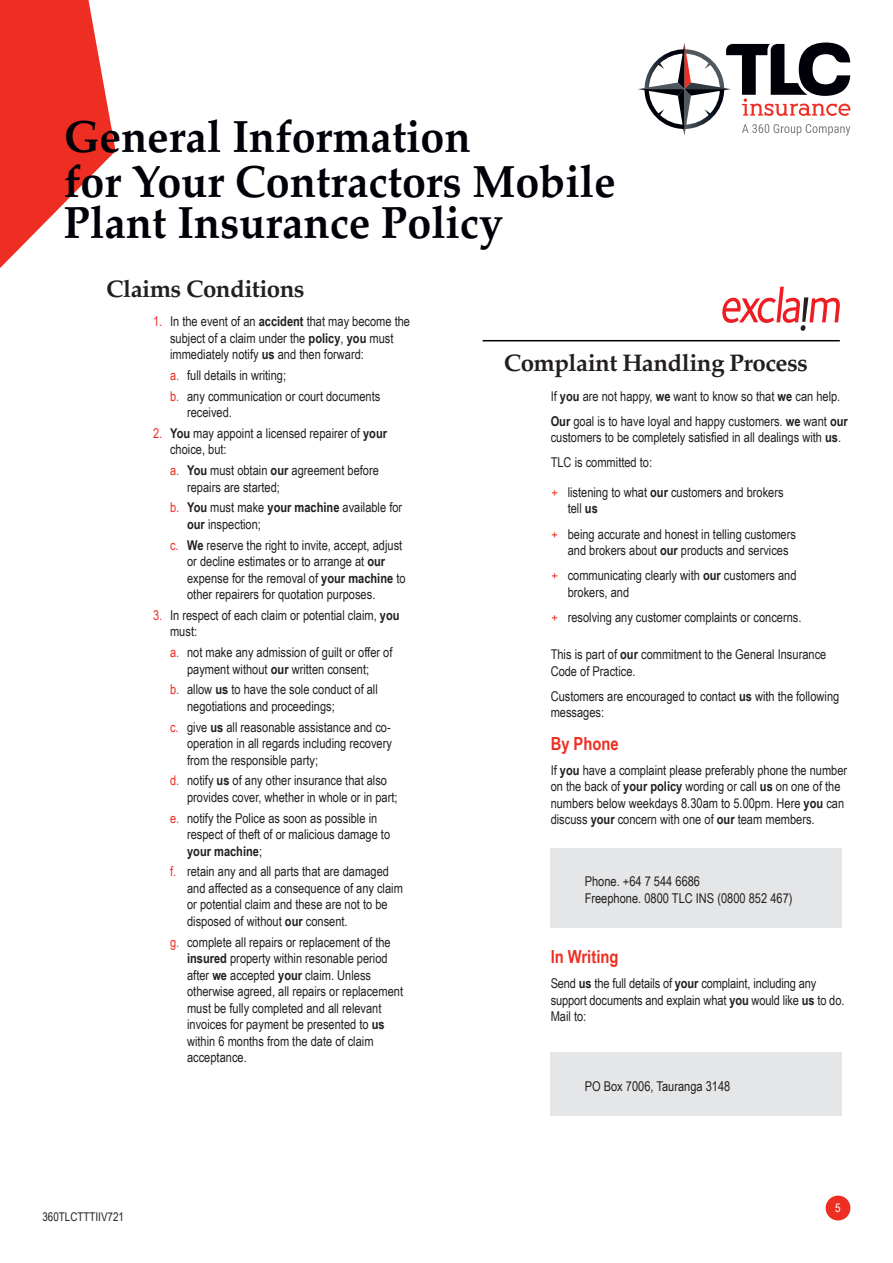
<style>
.page{position:relative;width:893px;height:1263px;background:#fff}
.page>*{position:absolute;margin:0;border:0;box-sizing:border-box;transform-origin:0 0}
.t1{font:700 45.3px/40.7px "Palatino";color:#000008;scale:.95 1}
.Subtitle{font:700 24px "Palatino";letter-spacing:-.02em;color:#231f20}
.Secondary_Sub_-_Roboto{font:700 18px "Arial Narrow";color:#ee2e22}
.Secondary_Bullets{font:13.5px/16.5px "Arial Narrow";color:#231f20}
.Body_Copy{font:13.5px/16.5px "Arial Narrow";color:#231f20}
.Letter{font:13.5px/16.5px "Arial Narrow";color:#231f20}
.Contact_Address{font:13.5px/16.5px "Arial Narrow";color:#231f20}
.t2{font:12px "Arial Narrow";color:#231f20}
.t3{font:12px "Arial Narrow";color:#fff}
.s1{color:#ee2e22}
.s2{font-weight:700}
</style>
<div class="page">
<svg style="left:0;top:0;width:116px;height:268px"></svg>
<div style="left:826px;top:1195px;width:24px;height:25px;background:#ee2e22;border-radius:50%"></div>
<svg style="left:638px;top:43px;width:212px;height:93px"></svg>
<div style="left:551px;top:848px;width:291px;height:80px;background:#e5e6e8"></div>
<div style="left:551px;top:1053px;width:291px;height:63px;background:#e5e6e8"></div>
<svg style="left:722px;top:287px;width:118px;height:44px"></svg>
<hr style="left:483px;top:340px;width:357px;height:1px;background:#000">
<p class="t1" style="left:64px;top:115px;width:430px">General Information</p>
<p class="t1" style="left:64px;top:160px;width:582px">for Your Contractors Mobile<br>Plant Insurance Policy</p>
<p class="Subtitle" style="left:106px;top:268px;width:200px">Claims Conditions</p>
<p class="Letter" style="left:170px;top:313px;width:242px;text-indent:-17px"><span class="s1">1.</span> In the event of an <span class="s2">accident</span> that may become the subject of a claim under the <span class="s2">policy</span>, <span class="s2">you</span> must immediately notify <span class="s2">us</span> and then forward:</p>
<p class="Secondary_Bullets" style="left:170px;top:366px;width:118px"><span class="s1">a.</span> full details in writing;</p>
<p class="Secondary_Bullets" style="left:187px;top:387px;width:195px;text-indent:-17px"><span class="s1">b.</span> any communication or court documents received.</p>
<p class="Letter" style="left:170px;top:424px;width:219px;text-indent:-17px"><span class="s1">2.</span> <span class="s2">You</span> may appoint a licensed repairer of <span class="s2">your </span>choice, but:</p>
<p class="Secondary_Bullets" style="left:187px;top:462px;width:193px;text-indent:-17px"><span class="s1">a.</span> <span class="s2">You</span> must obtain <span class="s2">our</span> agreement before repairs are started;</p>
<p class="Secondary_Bullets" style="left:187px;top:499px;width:217px;text-indent:-17px"><span class="s1">b.</span> <span class="s2">You</span> must make <span class="s2">your machine</span> available for <span class="s2">our</span> inspection;</p>
<p class="Secondary_Bullets" style="left:187px;top:536px;width:220px;text-indent:-17px"><span class="s1">c.</span> <span class="s2">We</span> reserve the right to invite, accept, adjust or decline estimates or to arrange at <span class="s2">our </span>expense for the removal of <span class="s2">your machine</span> to other repairers for quotation purposes.</p>
<p class="Letter" style="left:170px;top:606px;width:231px;text-indent:-17px"><span class="s1">3.</span> In respect of each claim or potential claim, <span class="s2">you </span>must:</p>
<p class="Secondary_Bullets" style="left:170px;top:644px;width:224px;text-align:center"><span class="s1">a.</span> not make any admission of guilt or offer of payment without <span class="s2">our</span> written consent;</p>
<p class="Secondary_Bullets" style="left:187px;top:681px;width:192px;text-indent:-17px"><span class="s1">b.</span> allow <span class="s2">us</span> to have the sole conduct of all negotiations and proceedings;</p>
<p class="Secondary_Bullets" style="left:187px;top:718px;width:206px;text-align:justify;text-indent:-17px"><span class="s1">c.</span> give <span class="s2">us</span> all reasonable assistance and co&shy;operation in all regards including recovery from the responsible party;</p>
<p class="Secondary_Bullets" style="left:187px;top:772px;width:212px;text-indent:-17px"><span class="s1">d.</span> notify <span class="s2">us</span> of any other insurance that also provides cover, whether in whole or in part;</p>
<p class="Secondary_Bullets" style="left:187px;top:809px;width:205px;text-indent:-17px"><span class="s1">e.</span> notify the Police as soon as possible in respect of theft of or malicious damage to <span class="s2">your machine</span>;</p>
<p class="Secondary_Bullets" style="left:187px;top:863px;width:217px;text-indent:-17px"><span class="s1">f.</span> retain any and all parts that are damaged and affected as a consequence of any claim or potential claim and these are not to be disposed of without <span class="s2">our</span> consent.</p>
<p class="Secondary_Bullets" style="left:187px;top:933px;width:217px;text-indent:-17px"><span class="s1">g.</span> complete all repairs or replacement of the <span class="s2">insured</span> property within resonable period after <span class="s2">we</span> accepted <span class="s2">your</span> claim. Unless otherwise agreed, all repairs or replacement must be fully completed and all relevant invoices for payment be presented to <span class="s2">us </span>within 6 months from the date of claim acceptance.</p>
<p class="t2" style="left:43px;top:1207px;width:83px">360TLCTTTIIV721</p>
<p class="Subtitle" style="left:504px;top:343px;width:305px">Complaint Handling Process</p>
<p class="Body_Copy" style="left:551px;top:387px;width:291px">If <span class="s2">you</span> are not happy, <span class="s2">we</span> want to know so that <span class="s2">we</span> can help.</p>
<p class="Body_Copy" style="left:551px;top:412px;width:299px"><span class="s2">Our</span> goal is to have loyal and happy customers. <span class="s2">we</span> want <span class="s2">our </span>customers to be completely satisfied in all dealings with <span class="s2">us</span>.</p>
<p class="Body_Copy" style="left:551px;top:454px;width:103px">TLC is committed to:</p>
<p class="Secondary_Bullets" style="left:568px;top:483px;width:217px;text-indent:-16px"><span class="s1">+</span> listening to what <span class="s2">our</span> customers and brokers tell <span class="s2">us</span></p>
<p class="Secondary_Bullets" style="left:568px;top:525px;width:230px;text-indent:-16px"><span class="s1">+</span> being accurate and honest in telling customers and brokers about <span class="s2">our</span> products and services</p>
<p class="Secondary_Bullets" style="left:568px;top:567px;width:230px;text-indent:-16px"><span class="s1">+</span> communicating clearly with <span class="s2">our</span> customers and brokers, and</p>
<p class="Secondary_Bullets" style="left:552px;top:608px;width:251px"><span class="s1">+</span> resolving any customer complaints or concerns.</p>
<p class="Body_Copy" style="left:551px;top:646px;width:277px">This is part of <span class="s2">our</span> commitment to the General Insurance<br>Code of Practice.</p>
<p class="Body_Copy" style="left:551px;top:687px;width:290px">Customers are encouraged to contact <span class="s2">us</span> with the following messages:</p>
<p class="Secondary_Sub_-_Roboto" style="left:551px;top:730px;width:70px">By Phone</p>
<p class="Body_Copy" style="left:551px;top:761px;width:298px">If <span class="s2">you</span> have a complaint please preferably phone the number on the back of <span class="s2">your policy</span> wording or call <span class="s2">us</span> on one of the numbers below weekdays 8.30am to 5.00pm. Here <span class="s2">you</span> can discuss <span class="s2">your</span> concern with one of <span class="s2">our</span> team members.</p>
<p class="Contact_Address" style="left:585px;top:873px;width:209px">Phone. +64 7 544 6686<br>Freephone. 0800 TLC INS (0800 852 467)</p>
<p class="Secondary_Sub_-_Roboto" style="left:551px;top:943px;width:69px">In Writing</p>
<p class="Body_Copy" style="left:551px;top:974px;width:295px">Send <span class="s2">us</span> the full details of <span class="s2">your</span> complaint, including any support documents and explain what <span class="s2">you</span> would like <span class="s2">us</span> to do.<br>Mail to:</p>
<p class="Contact_Address" style="left:585px;top:1077px;width:147px">PO Box 7006, Tauranga 3148</p>
<p class="t3" style="left:835px;top:1199px;width:7px">5</p>
</div>
